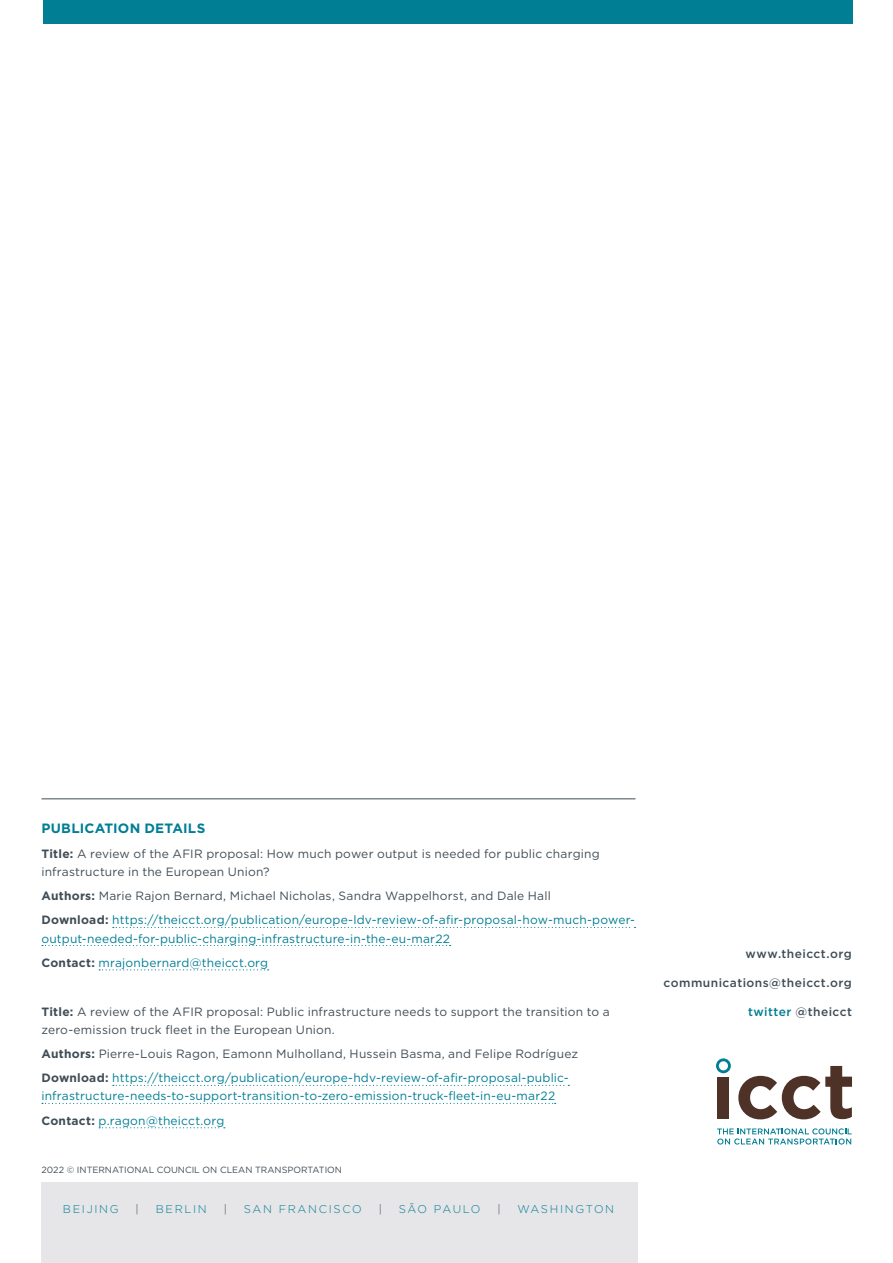
<style>
.page{position:relative;width:893px;height:1263px;background:#fff}
.page>*{position:absolute;margin:0;border:0;box-sizing:border-box;transform-origin:0 0}
.t1{font:700 13.5px "Gotham";letter-spacing:.015em;color:#007e94}
.t2{font:12px/24.3px "Gotham";letter-spacing:.015em;color:#007e94}
.t3{font:12px/18px "Gotham";letter-spacing:.015em;color:#404d56}
.t4{font:500 12px "Gotham";letter-spacing:.04em;color:#404d56}
.t5{font:300 11.25px "Gotham";letter-spacing:.15em;color:#007e94}
.t6{font:300 11.25px "Gotham";letter-spacing:.115em;color:#007e94}
.t7{font:300 11.25px "Gotham";color:#404d56}
.t8{font:9px "Gotham";color:#404d56}
.s1{font-weight:700}
.s2{font-weight:700;color:#404d56}
.s3{color:#404d56}
.s4{color:#007e94}
</style>
<div class="page">
<svg style="left:717px;top:1128px;width:135px;height:16px"></svg>
<div style="left:717px;top:1076px;width:12px;height:42px;background:#4e3228"></div>
<svg style="left:738px;top:1066px;width:114px;height:53px"></svg>
<svg style="left:716px;top:1058px;width:15px;height:15px"></svg>
<div style="left:42px;top:1182px;width:596px;height:81px;background:#e6e5e7"></div>
<div style="left:43px;top:0;width:809px;height:24px;background:#007e94"></div>
<hr style="left:41px;top:798px;width:594px;height:1px;background:#404d56">
<svg style="left:113px;top:927px;width:522px;height:1px"></svg>
<svg style="left:42px;top:945px;width:409px;height:1px"></svg>
<svg style="left:99px;top:969px;width:170px;height:1px"></svg>
<svg style="left:113px;top:1085px;width:456px;height:1px"></svg>
<svg style="left:42px;top:1103px;width:514px;height:1px"></svg>
<svg style="left:99px;top:1127px;width:126px;height:1px"></svg>
<p class="t1" style="left:41px;top:819px;width:165px">PUBLICATION DETAILS</p>
<p class="t3" style="left:41px;top:844px;width:560px"><span class="s1">Title:</span> A review of the AFIR proposal: How much power output is needed for public charging infrastructure in the European Union?</p>
<p class="t2" style="left:41px;top:883px;width:595px"><span class="s2">Authors:</span> <span class="s3">Marie Rajon Bernard, Michael Nicholas, Sandra Wappelhorst, and Dale Hall<br></span><span class="s2">Download:</span> https://theicct.org/publication/europe-ldv-review-of-afir-proposal-how-much-power-</p>
<p class="t2" style="left:41px;top:926px;width:410px">output-needed-for-public-charging-infrastructure-in-the-eu-mar22<br><span class="s2">Contact:</span> mrajonbernard@theicct.org</p>
<p class="t3" style="left:41px;top:1002px;width:570px"><span class="s1">Title:</span> A review of the AFIR proposal: Public infrastructure needs to support the transition to a zero-emission truck fleet in the European Union.</p>
<p class="t2" style="left:41px;top:1041px;width:538px"><span class="s2">Authors:</span> <span class="s3">Pierre-Louis Ragon, Eamonn Mulholland, Hussein Basma, and Felipe Rodríguez<br></span><span class="s2">Download:</span> https://theicct.org/publication/europe-hdv-review-of-afir-proposal-public-</p>
<p class="t2" style="left:41px;top:1084px;width:515px">infrastructure-needs-to-support-transition-to-zero-emission-truck-fleet-in-eu-mar22<br><span class="s2">Contact:</span> p.ragon@theicct.org</p>
<p class="t8" style="left:42px;top:1164px;width:302px">2022 © INTERNATIONAL COUNCIL ON CLEAN TRANSPORTATION</p>
<p class="t5" style="left:63px;top:1202px;width:57px">BEIJING</p>
<p class="t7" style="left:136px;top:1202px;width:5px">|</p>
<p class="t5" style="left:156px;top:1202px;width:53px">BERLIN</p>
<p class="t7" style="left:224px;top:1202px;width:5px">|</p>
<p class="t5" style="left:244px;top:1202px;width:120px">SAN FRANCISCO</p>
<p class="t7" style="left:379px;top:1202px;width:5px">|</p>
<p class="t6" style="left:399px;top:1202px;width:83px">SÃO PAULO</p>
<p class="t7" style="left:497px;top:1202px;width:5px">|</p>
<p class="t5" style="left:517px;top:1202px;width:98px">WASHINGTON</p>
<p class="t4" style="left:746px;top:946px;width:108px">www.theicct.org</p>
<p class="t4" style="left:664px;top:974px;width:190px">communications@theicct.org</p>
<p class="t4" style="left:748px;top:1004px;width:105px"><span class="s4">twitter</span> @theicct</p>
</div>
